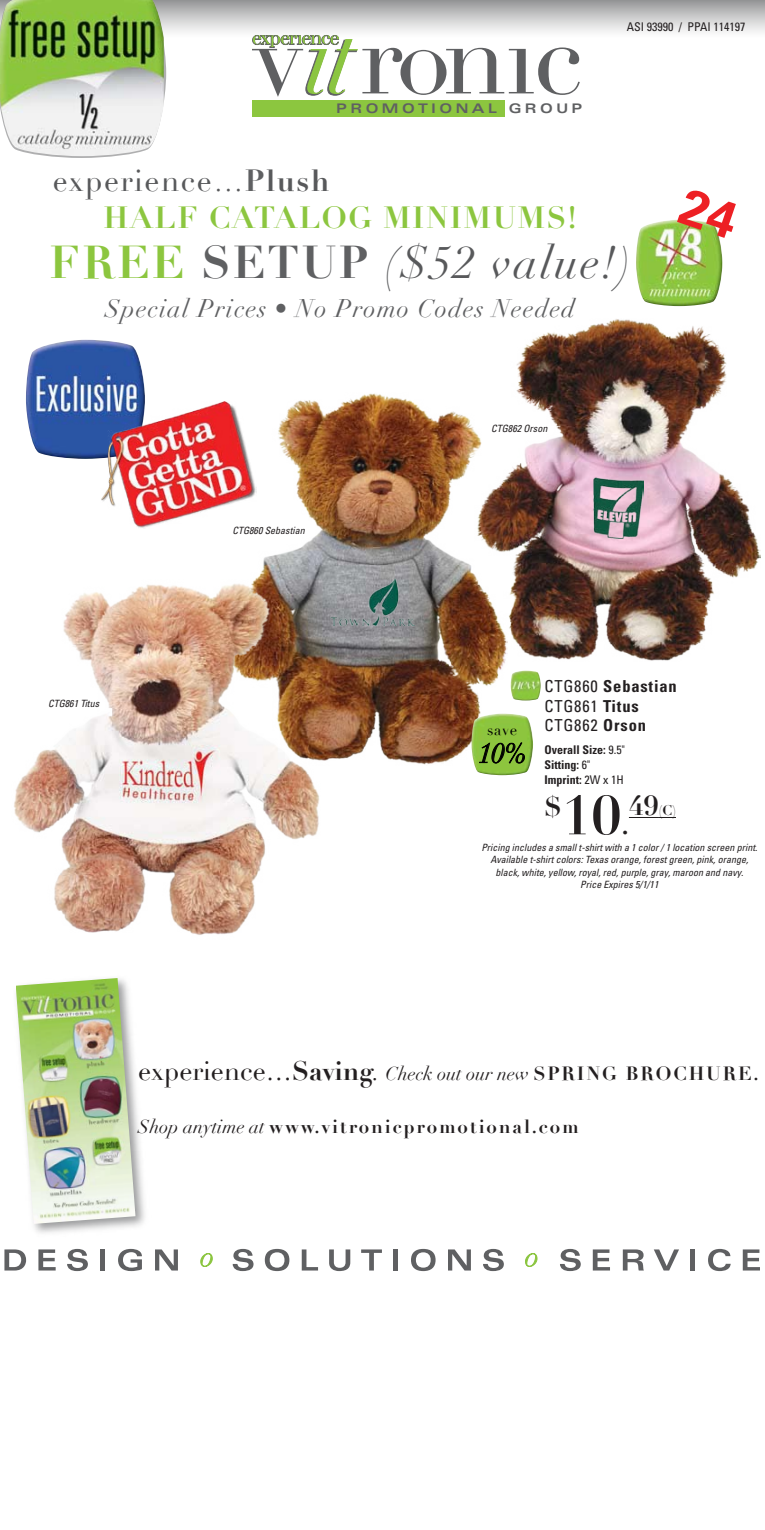
<style>
.page{position:relative;width:765px;height:1530px;background:#fff}
.page>*{position:absolute;margin:0;border:0;box-sizing:border-box;transform-origin:0 0}
.t1{font:italic 45px "Didot";letter-spacing:.05em;color:#58595b}
.t2{font:700 30px/37.5px "Didot";letter-spacing:.05em;color:#8cc63f}
.t3{font:italic 27.5px "Didot";color:#000}
.t4{font:700 27px "Didot";color:#231f20}
.t5{font:italic 25px "Didot";letter-spacing:.05em;color:#5f6062}
.t6{font:700 18.75px "Didot";letter-spacing:.1em;color:#231f20}
.t7{font:700 condensed 16.5px/19.5px "Univers";letter-spacing:.05em;color:#231f20}
.t8{font:15px "Didot";color:#000}
.t9{font:700 13.75px "Didot";color:#231f20}
.t10{font:700 expanded 13.25px "Univers";letter-spacing:.26em;color:#5f6062}
.t11{font:700 condensed 12px/15px "Univers";color:#231f20}
.t12{font:condensed 12px "Univers";color:#231f20}
.t13{font:italic condensed 10px/12.5px "Univers";color:#231f20;text-align:center}
.s1{font-weight:400;color:#58595b}
.s2{font-weight:400;font-style:italic;color:#58595b}
.s3{color:#5f6062}
.s4{color:#58595b}
.s5{font-weight:700;font-style:normal;color:#8cc63f}
.s6{font-weight:700;font-style:normal;color:#5f6062}
.s7{font-weight:400}
.s8{font-size:54px}
.s9{font-size:27px}
.s10{font-weight:400;font-size:26.25px}
.s11{font-size:26.25px}
.s12{font-weight:400;font-style:italic;font-size:26.25px}
.s13{font-weight:400;font-style:italic}
</style>
<div class="page">
<img style="left:507px;top:319px;width:253px;height:342px">
<img style="left:594px;top:478px;width:49px;height:61px">
<img style="left:261px;top:393px;width:246px;height:372px">
<img style="left:330px;top:578px;width:85px;height:48px">
<div style="left:0;top:0;width:765px;height:44px;background:linear-gradient(to bottom,#9c9d9e,#fff)"></div>
<img style="left:26px;top:340px;width:119px;height:119px">
<svg style="left:4px;top:1249px;width:22px;height:22px"></svg>
<svg style="left:38px;top:1249px;width:18px;height:22px"></svg>
<svg style="left:67px;top:1249px;width:21px;height:22px"></svg>
<div style="left:100px;top:1249px;width:5px;height:22px;background:#5f6062"></div>
<svg style="left:118px;top:1249px;width:24px;height:22px"></svg>
<svg style="left:155px;top:1249px;width:23px;height:22px"></svg>
<svg style="left:233px;top:1249px;width:21px;height:22px"></svg>
<svg style="left:265px;top:1249px;width:24px;height:22px"></svg>
<svg style="left:302px;top:1249px;width:16px;height:22px"></svg>
<svg style="left:329px;top:1249px;width:21px;height:22px"></svg>
<svg style="left:361px;top:1249px;width:21px;height:22px"></svg>
<div style="left:393px;top:1249px;width:5px;height:22px;background:#5f6062"></div>
<svg style="left:411px;top:1249px;width:25px;height:22px"></svg>
<svg style="left:448px;top:1249px;width:23px;height:22px"></svg>
<svg style="left:483px;top:1249px;width:21px;height:22px"></svg>
<svg style="left:560px;top:1249px;width:21px;height:22px"></svg>
<svg style="left:593px;top:1249px;width:17px;height:22px"></svg>
<svg style="left:623px;top:1249px;width:21px;height:22px"></svg>
<svg style="left:654px;top:1249px;width:25px;height:22px"></svg>
<div style="left:690px;top:1249px;width:5px;height:22px;background:#5f6062"></div>
<svg style="left:708px;top:1249px;width:23px;height:22px"></svg>
<svg style="left:743px;top:1249px;width:17px;height:22px"></svg>
<svg style="left:200px;top:1253px;width:13px;height:14px"></svg>
<svg style="left:525px;top:1253px;width:13px;height:14px"></svg>
<hr style="left:629px;top:817px;width:30px;height:1px;background:#231f20">
<svg style="left:659px;top:817px;width:17px;height:1px"></svg>
<div style="left:252px;top:100px;width:252px;height:16px;background:#8cc63f"></div>
<svg style="left:252px;top:35px;width:328px;height:62px"></svg>
<img style="left:471px;top:714px;width:62px;height:61px">
<svg style="left:479px;top:742px;width:46px;height:22px"></svg>
<img style="left:101px;top:401px;width:156px;height:127px">
<img style="left:511px;top:671px;width:30px;height:30px">
<svg style="left:48px;top:0;width:118px;height:158px"></svg>
<img style="left:0;top:0;width:164px;height:156px">
<img style="left:636px;top:220px;width:86px;height:86px">
<svg style="left:677px;top:190px;width:59px;height:48px"></svg>
<img style="left:34px;top:1104px;width:111px;height:129px">
<img style="left:16px;top:978px;width:120px;height:246px">
<img style="left:14px;top:572px;width:315px;height:363px">
<h3 class="t10" style="left:336px;top:101px;width:248px">PROMOTIONAL GROUP</h3>
<p class="t12" style="left:627px;top:20px;width:120px">ASI 93990 / PPAI 114197</p>
<h2 class="t2" style="left:104px;top:162px;width:475px;text-indent:-51px"><span class="s1">experience</span><span class="s2">…</span><span class="s3">P</span><span class="s4">lush<br></span>HALF CATALOG MINIMUMS!</h2>
<h1 class="t1" style="left:49px;top:235px;width:583px"><span class="s5">FREE</span> <span class="s6">SETUP</span> ($52 value!)</h1>
<h3 class="t5" style="left:105px;top:293px;width:471px">Special Prices • No Promo Codes Neede<span class="s4">d</span></h3>
<p class="t13" style="left:48px;top:697px;width:53px">CTG861 Titus</p>
<p class="t13" style="left:233px;top:524px;width:74px">CTG860 Sebastian</p>
<p class="t13" style="left:491px;top:422px;width:58px">CTG862 Orson</p>
<h3 class="t8" style="left:487px;top:721px;width:32px">save</h3>
<h3 class="t3" style="left:478px;top:736px;width:49px">10%</h3>
<h3 class="t7" style="left:544px;top:677px;width:134px"><span class="s7">CTG860</span> Sebastian<br><span class="s7">CTG861</span> Titus<br><span class="s7">CTG862</span> Orson</h3>
<p class="t11" style="left:544px;top:742px;width:82px">Overall Size: <span class="s7">9.5"<br></span>Sitting: <span class="s7">6"<br></span>Imprint: <span class="s7">2W x 1H</span></p>
<h3 class="t4" style="left:544px;top:799px;width:86px">$<span class="s8">10</span>.</h3>
<h3 class="t9" style="left:629px;top:801px;width:49px"><span class="s9">49</span>(C)</h3>
<p class="t13" style="left:481px;top:841px;width:278px">Pricing includes a small t-shirt with a 1 color / 1 location screen print.<br>Available t-shirt colors: Texas orange, forest green, pink, orange, black, white, yellow, royal, red, purple, gray, maroon and navy.<br>Price Expires 5/1/11</p>
<h3 class="t6" style="left:138px;top:1062px;width:622px"><span class="s10">experience…</span><span class="s11">Saving</span><span class="s12">.</span> <span class="s13">Check out our new</span> SPRING BROCHURE.</h3>
<h3 class="t6" style="left:138px;top:1115px;width:442px"><span class="s13">Shop anytime at</span> www.vitronicpromotional.com</h3>
</div>
